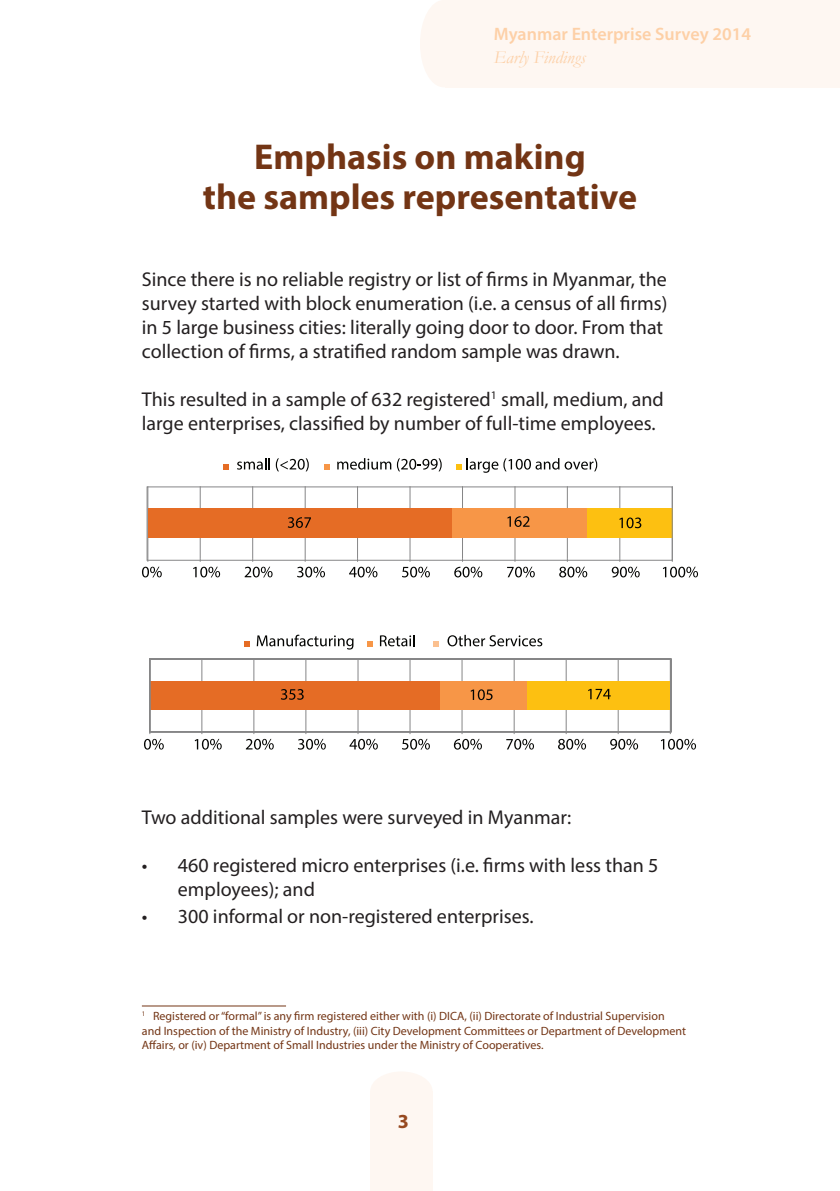
<style>
.page{position:relative;width:840px;height:1191px;background:#fff}
.page>*{position:absolute;margin:0;border:0;box-sizing:border-box;transform-origin:0 0}
.t1{font:700 36px "Myriad Pro";color:#733515}
.t2{font:20px/24px "Myriad Pro";color:#231f20}
.t3{font:700 20px "Myriad Pro";color:#974920}
.t4{font:600 18px "Myriad Pro";color:#fdd0a7}
.t5{font:italic 18px "Garamond";color:#fdd0a7}
.t6{font:12px/14.4px "Myriad Pro";color:#733515}
</style>
<div class="page">
<div style="left:370px;top:1091px;width:62px;height:100px;background:#fef7f2"></div>
<div style="left:370px;top:1071px;width:62px;height:40px;background:#fef7f2;border-radius:50%"></div>
<div style="left:445px;top:0;width:394px;height:87px;background:#fef7f2"></div>
<div style="left:420px;top:0;width:47px;height:87px;background:#fef7f2;border-radius:50%"></div>
<hr style="left:200px;top:486px;width:1px;height:73px;background:#868687">
<hr style="left:252px;top:486px;width:1px;height:73px;background:#868687">
<hr style="left:305px;top:486px;width:1px;height:73px;background:#868687">
<hr style="left:357px;top:486px;width:1px;height:73px;background:#868687">
<hr style="left:409px;top:486px;width:1px;height:73px;background:#868687">
<hr style="left:462px;top:486px;width:1px;height:73px;background:#868687">
<hr style="left:514px;top:486px;width:1px;height:73px;background:#868687">
<hr style="left:566px;top:486px;width:1px;height:73px;background:#868687">
<hr style="left:619px;top:486px;width:1px;height:73px;background:#868687">
<div style="left:148px;top:508px;width:304px;height:29px;background:#e56c25"></div>
<div style="left:452px;top:508px;width:134px;height:29px;background:#f79647"></div>
<div style="left:586px;top:508px;width:86px;height:29px;background:#fdc011"></div>
<div style="left:147px;top:486px;width:525px;height:74px;border:1px solid #868687"></div>
<svg style="left:142px;top:559px;width:20px;height:18px"></svg>
<svg style="left:193px;top:559px;width:27px;height:18px"></svg>
<svg style="left:244px;top:559px;width:28px;height:18px"></svg>
<svg style="left:297px;top:559px;width:28px;height:18px"></svg>
<svg style="left:349px;top:559px;width:28px;height:18px"></svg>
<svg style="left:402px;top:559px;width:27px;height:18px"></svg>
<svg style="left:454px;top:559px;width:28px;height:18px"></svg>
<svg style="left:507px;top:559px;width:27px;height:18px"></svg>
<svg style="left:559px;top:559px;width:28px;height:18px"></svg>
<svg style="left:611px;top:559px;width:28px;height:18px"></svg>
<svg style="left:662px;top:559px;width:35px;height:18px"></svg>
<svg style="left:223px;top:464px;width:5px;height:5px"></svg>
<svg style="left:237px;top:458px;width:71px;height:13px"></svg>
<svg style="left:325px;top:464px;width:5px;height:5px"></svg>
<svg style="left:337px;top:458px;width:104px;height:13px"></svg>
<svg style="left:456px;top:458px;width:141px;height:15px"></svg>
<svg style="left:507px;top:516px;width:22px;height:11px"></svg>
<svg style="left:619px;top:517px;width:22px;height:11px"></svg>
<svg style="left:287px;top:517px;width:24px;height:11px"></svg>
<svg style="left:244px;top:641px;width:5px;height:5px"></svg>
<svg style="left:256px;top:634px;width:97px;height:15px"></svg>
<svg style="left:367px;top:641px;width:5px;height:5px"></svg>
<svg style="left:380px;top:635px;width:34px;height:11px"></svg>
<svg style="left:433px;top:641px;width:5px;height:5px"></svg>
<svg style="left:447px;top:635px;width:95px;height:11px"></svg>
<svg style="left:144px;top:658px;width:551px;height:91px"></svg>
<hr style="left:142px;top:1005px;width:144px;height:1px;background:#733515">
<p class="t4" style="left:493px;top:23px;width:259px">Myanmar Enterprise Survey 2014</p>
<p class="t5" style="left:493px;top:46px;width:93px">Early Findings</p>
<p class="t1" style="left:254px;top:133px;width:333px">Emphasis on making</p>
<p class="t1" style="left:203px;top:173px;width:435px">the samples representative</p>
<p class="t2" style="left:142px;top:267px;width:527px">Since there is no reliable registry or list of firms in Myanmar, the survey started with block enumeration (i.e. a census of all firms) in 5 large business cities: literally going door to door. From that collection of firms, a stratified random sample was drawn.</p>
<p class="t2" style="left:142px;top:387px;width:523px">This resulted in a sample of 632 registered<sup>1</sup> small, medium, and large enterprises, classified by number of full-time employees.</p>
<p class="t2" style="left:142px;top:805px;width:431px">Two additional samples were surveyed in Myanmar:</p>
<p class="t2" style="left:178px;top:853px;width:481px;text-indent:-36px">• 460 registered micro enterprises (i.e. firms with less than 5 employees); and</p>
<p class="t2" style="left:142px;top:903px;width:393px">• 300 informal or non-registered enterprises.</p>
<p class="t6" style="left:142px;top:1009px;width:545px"><sup>1</sup> Registered or “formal” is any firm registered either with (i) DICA, (ii) Directorate of Industrial Supervision and Inspection of the Ministry of Industry, (iii) City Development Committees or Department of Development<br>Affairs, or (iv) Department of Small Industries under the Ministry of Cooperatives.</p>
<p class="t3" style="left:397px;top:1107px;width:13px">3</p>
</div>
